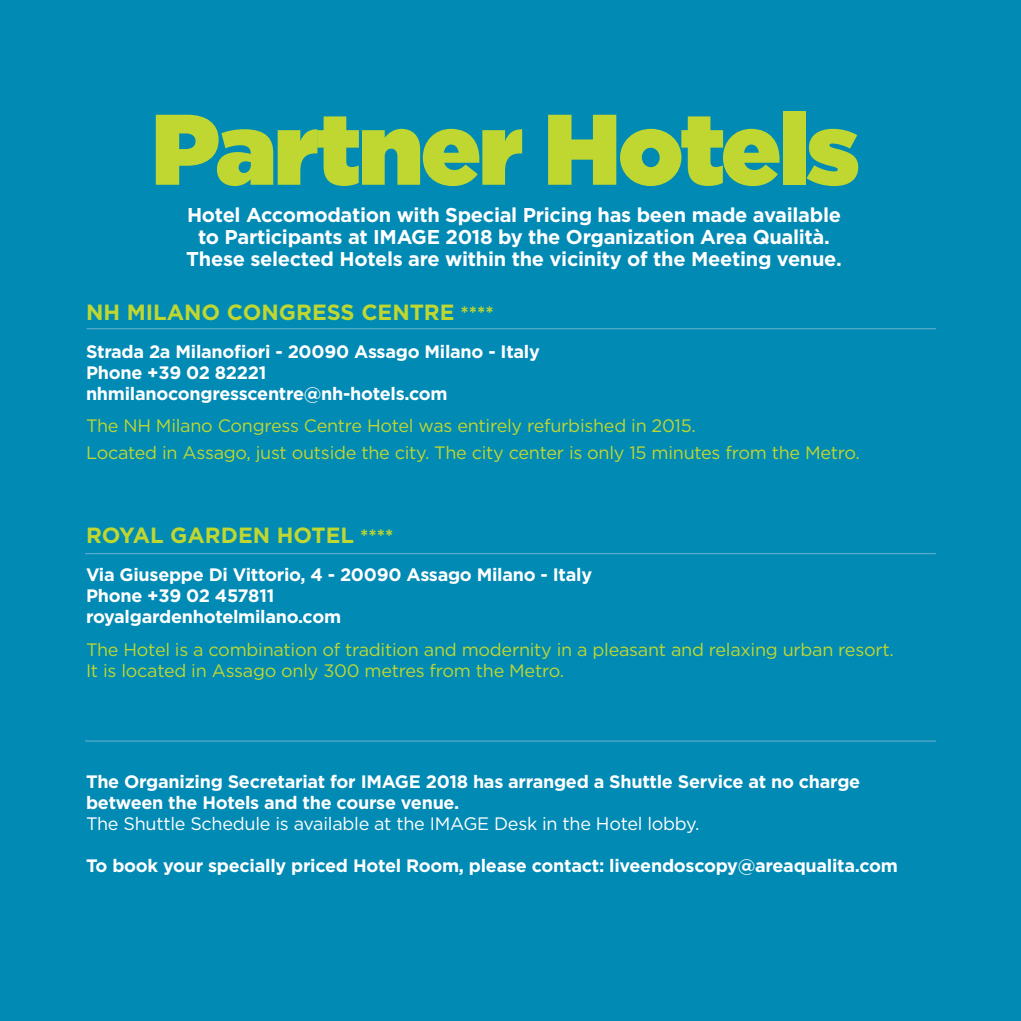
<style>
.page{position:relative;width:1021px;height:1021px;background:#fff}
.page>*{position:absolute;margin:0;border:0;box-sizing:border-box;transform-origin:0 0}
.t1{font:900 100px "Gotham";letter-spacing:-.02em;color:#bfd730}
.t2{font:700 22px "Gotham";color:#bfd730}
.t3{font:700 20px/22px "Gotham";letter-spacing:-.015em;color:#fff;text-align:center}
.t4{font:700 18px/21px "Gotham";letter-spacing:-.015em;color:#fff}
.t5{font:18px/26.6px "Gotham";letter-spacing:-.015em;color:#bfd730}
.t6{font:18px "Gotham";letter-spacing:-.015em;color:#fff}
.s1{font-size:19.4px}
</style>
<div class="page">
<div style="left:0;top:0;width:1020px;height:1020px;background:#008ab4"></div>
<hr style="left:87px;top:328px;width:848px;height:1px;background:#5cadce">
<hr style="left:85px;top:553px;width:850px;height:1px;background:#5cadce">
<hr style="left:85px;top:740px;width:850px;height:1px;background:#5cadce">
<h1 class="t1" style="left:152px;top:78px;width:709px">Partner Hotels</h1>
<p class="t3" style="left:186px;top:204px;width:657px">Hotel Accomodation with Special Pricing has been made available to Participants at IMAGE 2018 by the Organization Area Qualità.<br>These selected Hotels are within the vicinity of the Meeting venue.</p>
<p class="t2" style="left:86px;top:297px;width:409px">NH MILANO CONGRESS CENTRE <span class="s1">****</span></p>
<p class="t4" style="left:86px;top:341px;width:455px">Strada 2a Milanofiori - 20090 Assago Milano - Italy<br>Phone +39 02 82221 nhmilanocongresscentre@nh-hotels.com</p>
<p class="t5" style="left:86px;top:412px;width:775px">The NH Milano Congress Centre hotel was entirely refurbished in 2015.<br>Located in Assago, just outside the city. The city center is only 15 minutes from the Metro.</p>
<p class="t2" style="left:86px;top:520px;width:309px">ROYAL GARDEN HOTEL <span class="s1">****</span></p>
<p class="t4" style="left:86px;top:564px;width:507px">Via Giuseppe Di Vittorio, 4 - 20090 Assago Milano - Italy<br>Phone +39 02 457811<br>royalgardenhotelmilano.com</p>
<p class="t5" style="left:86px;top:638px;width:809px;line-height:21px">The Hotel is a combination of tradition and modernity in a pleasant and relaxing urban resort.<br>It is located in Assago only 300 metres from the Metro.</p>
<p class="t4" style="left:86px;top:771px;width:775px">The Organizing Secretariat for IMAGE 2018 has arranged a Shuttle Service at no charge between the Hotels and the course venue.</p>
<p class="t6" style="left:86px;top:812px;width:615px">The Shuttle Schedule is available at the IMAGE Desk in the Hotel lobby.</p>
<p class="t4" style="left:86px;top:855px;width:813px">To book your specially priced Hotel Room, please contact: liveendoscopy@areaqualita.com</p>
</div>
